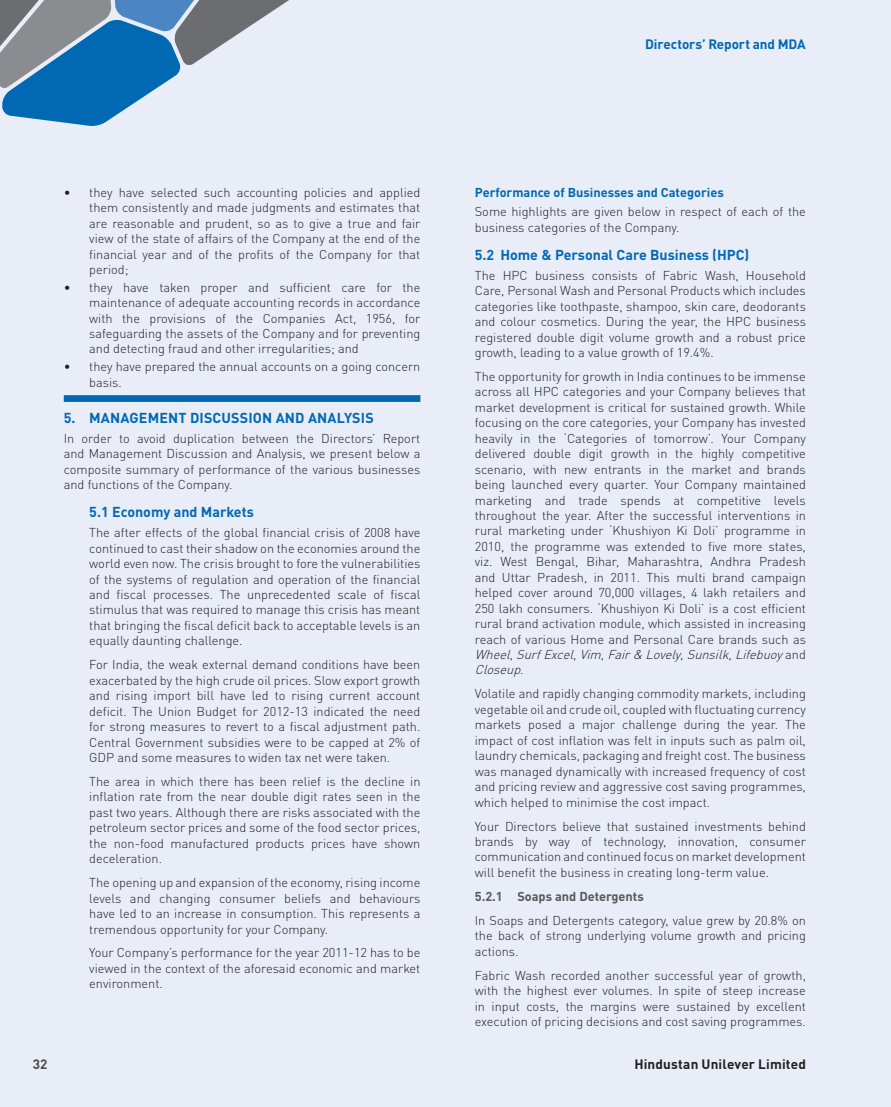
<style>
.page{position:relative;width:891px;height:1107px;background:#e8edf7}
.page>*{position:absolute;margin:0;border:0;box-sizing:border-box;transform-origin:0 0}
.t1{font:700 14.25px "DIN Pro";color:#0168b3}
.t2{font:700 13.5px "DIN Pro";letter-spacing:.01em;color:#231f20}
.t3{font:700 13.5px "DIN Pro";letter-spacing:-.01em;color:#0168b3}
.t4{font:700 13.5px "DIN Pro";color:#4b4c4d}
.t5{font:300 12.75px/15.5px "DIN Pro";color:#231f20;text-align:justify}
.t6{font:700 12.75px "DIN Pro";color:#0168b3}
.t7{font:700 12.75px "DIN Pro";color:#57585a}
.s1{font-style:italic}
</style>
<div class="page">
<div style="left:64px;top:395px;width:356px;height:7px;background:#0168b3"></div>
<svg style="left:0;top:0;width:289px;height:126px"></svg>
<p class="t3" style="left:645px;top:32px;width:162px">Directors’ Report and MDA</p>
<p class="t5" style="left:89px;top:183px;width:333px;text-indent:-26px">• they have selected such accounting policies and applied them consistently and made judgments and estimates that are reasonable and prudent, so as to give a true and fair view of the state of affairs of the Company at the end of the financial year and of the profits of the Company for that period;</p>
<p class="t5" style="left:89px;top:278px;width:333px;text-indent:-25px">• they have taken proper and sufficient care for the maintenance of adequate accounting records in accordance with the provisions of the Companies Act, 1956, for safeguarding the assets of the Company and for preventing and detecting fraud and other irregularities; and</p>
<p class="t5" style="left:89px;top:358px;width:333px;text-indent:-26px">• they have prepared the annual accounts on a going concern basis.</p>
<p class="t1" style="left:64px;top:406px;width:312px">5. MANAGEMENT DISCUSSION AND ANALYSIS</p>
<p class="t5" style="left:64px;top:429px;width:358px">In order to avoid duplication between the Directors’ Report and Management Discussion and Analysis, we present below a composite summary of performance of the various businesses and functions of the Company.</p>
<p class="t1" style="left:89px;top:500px;width:166px">5.1 Economy and Markets</p>
<p class="t5" style="left:89px;top:524px;width:333px">The after effects of the global financial crisis of 2008 have continued to cast their shadow on the economies around the world even now. The crisis brought to fore the vulnerabilities of the systems of regulation and operation of the financial and fiscal processes. The unprecedented scale of fiscal stimulus that was required to manage this crisis has meant that bringing the fiscal deficit back to acceptable levels is an equally daunting challenge.</p>
<p class="t5" style="left:89px;top:656px;width:333px">For India, the weak external demand conditions have been exacerbated by the high crude oil prices. Slow export growth and rising import bill have led to rising current account deficit. The Union Budget for 2012-13 indicated the need for strong measures to revert to a fiscal adjustment path.<br>Central Government subsidies were to be capped at 2% of GDP and some measures to widen tax net were taken.</p>
<p class="t5" style="left:89px;top:773px;width:333px">The area in which there has been relief is the decline in inflation rate from the near double digit rates seen in the past two years. Although there are risks associated with the petroleum sector prices and some of the food sector prices, the non-food manufactured products prices have shown deceleration.</p>
<p class="t5" style="left:89px;top:874px;width:333px">The opening up and expansion of the economy, rising income levels and changing consumer beliefs and behaviours have led to an increase in consumption. This represents a tremendous opportunity for your Company.</p>
<p class="t5" style="left:89px;top:944px;width:333px">Your Company’s performance for the year 2011-12 has to be viewed in the context of the aforesaid economic and market environment.</p>
<p class="t6" style="left:475px;top:182px;width:250px">Performance of Businesses and Categories</p>
<p class="t5" style="left:475px;top:203px;width:333px">Some highlights are given below in respect of each of the business categories of the Company.</p>
<p class="t1" style="left:475px;top:243px;width:276px">5.2 Home &amp; Personal Care Business (HPC)</p>
<p class="t5" style="left:475px;top:266px;width:333px">The HPC business consists of Fabric Wash, Household Care, Personal Wash and Personal Products which includes categories like toothpaste, shampoo, skin care, deodorants and colour cosmetics. During the year, the HPC business registered double digit volume growth and a robust price growth, leading to a value growth of 19.4%.</p>
<p class="t5" style="left:475px;top:367px;width:333px">The opportunity for growth in India continues to be immense across all HPC categories and your Company believes that market development is critical for sustained growth. While focusing on the core categories, your Company has invested heavily in the ‘Categories of tomorrow’. Your Company delivered double digit growth in the highly competitive scenario, with new entrants in the market and brands being launched every quarter. Your Company maintained marketing and trade spends at competitive levels throughout the year. After the successful interventions in rural marketing under ‘Khushiyon Ki Doli’ programme in 2010, the programme was extended to five more states, viz. West Bengal, Bihar, Maharashtra, Andhra Pradesh and Uttar Pradesh, in 2011. This multi brand campaign helped cover around 70,000 villages, 4 lakh retailers and 250 lakh consumers. ‘Khushiyon Ki Doli’ is a cost efficient rural brand activation module, which assisted in increasing reach of various Home and Personal Care brands such as <span class="s1">Wheel</span>, <span class="s1">SurfExcel</span>, <span class="s1">Vim</span>, <span class="s1">Fair&amp; Lovely</span>, <span class="s1">Sunsilk</span>, <span class="s1">Lifebuoy</span>a n d <span class="s1">Closeup</span>.</p>
<p class="t5" style="left:475px;top:685px;width:333px">Volatile and rapidly changing commodity markets, including vegetable oil and crude oil, coupled with fluctuating currency markets posed a major challenge during the year. The impact of cost inflation was felt in inputs such as palm oil, laundry chemicals, packaging and freight cost. The business was managed dynamically with increased frequency of cost and pricing review and aggressive cost saving programmes, which helped to minimise the cost impact.</p>
<p class="t5" style="left:475px;top:817px;width:333px">Your Directors believe that sustained investments behind brands by way of technology, innovation, consumer communication and continued focus on market development will benefit the business in creating long-term value.</p>
<p class="t7" style="left:475px;top:886px;width:170px">5.2.1 Soaps and Detergents</p>
<p class="t5" style="left:475px;top:911px;width:333px">In Soaps and Detergents category, value grew by 20.8% on the back of strong underlying volume growth and pricing actions.</p>
<p class="t5" style="left:475px;top:966px;width:333px">Fabric Wash recorded another successful year of growth, with the highest ever volumes. In spite of steep increase in input costs, the margins were sustained by excellent execution of pricing decisions and cost saving programmes.</p>
<p class="t4" style="left:33px;top:1053px;width:16px">32</p>
<p class="t2" style="left:634px;top:1053px;width:173px">Hindustan Unilever Limited</p>
</div>
